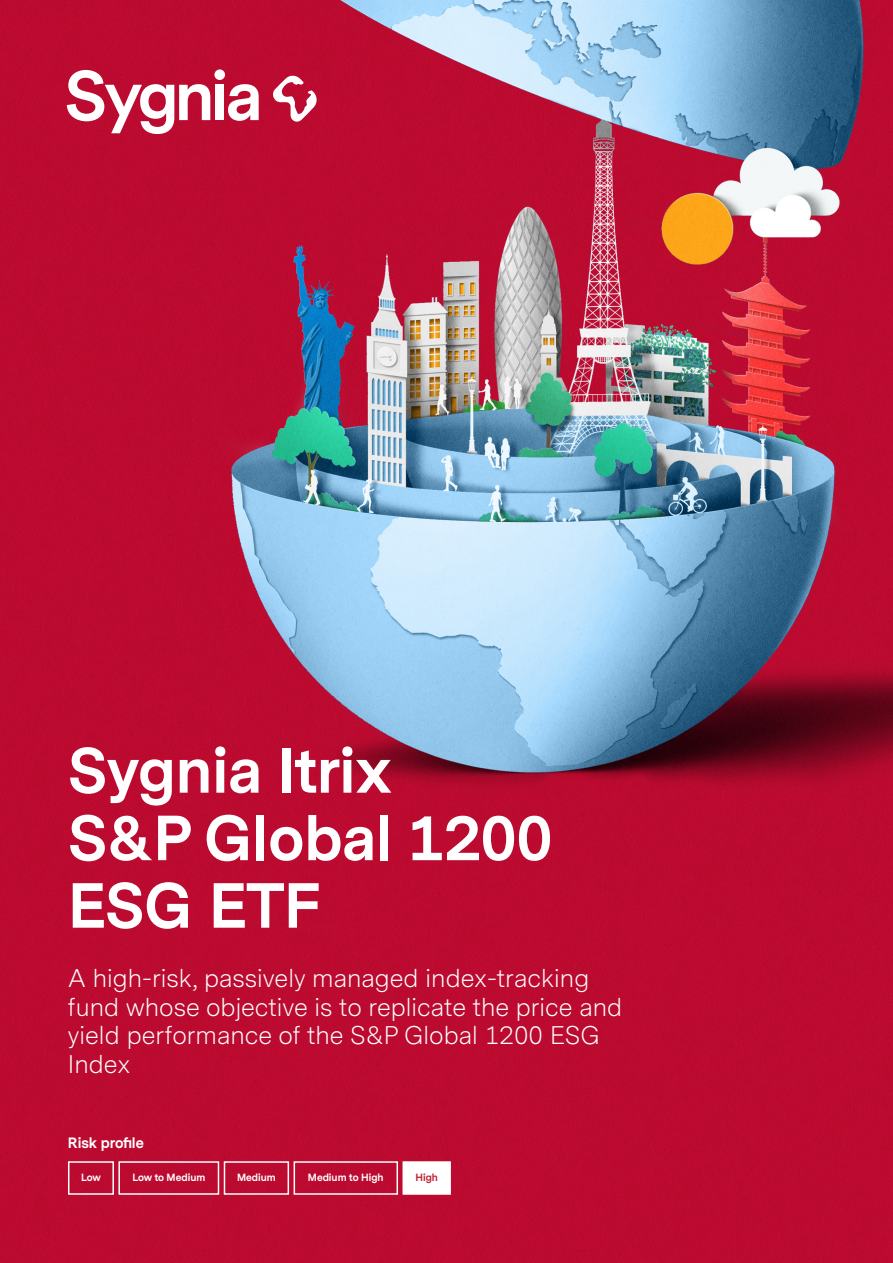
<style>
.page{position:relative;width:893px;height:1263px;background:#fff}
.page>*{position:absolute;margin:0;border:0;box-sizing:border-box;transform-origin:0 0}
.Hero{font:700 63.6px/67.5px "Sygnia Messina Sans";color:#fff}
.Cover_Description{font:300 25.5px/28.5px "Sygnia Messina Sans";color:#fff}
.h3_light{font:700 15px "Sygnia Messina Sans";color:#fff}
.t1{font:700 10.5px "Sygnia Messina Sans";color:#fff}
.t2{font:700 10.5px "Sygnia Messina Sans";color:#c02136}
</style>
<div class="page">
<img style="left:0;top:0;width:893px;height:1263px">
<div style="left:215px;top:85px;width:9px;height:35px;background:#fff"></div>
<svg style="left:228px;top:84px;width:31px;height:37px"></svg>
<div style="left:214px;top:69px;width:11px;height:11px;background:#fff;border-radius:50%"></div>
<svg style="left:67px;top:70px;width:143px;height:64px"></svg>
<svg style="left:272px;top:75px;width:46px;height:47px"></svg>
<div style="left:224px;top:1161px;width:65px;height:34px;border:2px solid #fff"></div>
<div style="left:68px;top:1161px;width:46px;height:34px;border:2px solid #fff"></div>
<div style="left:118px;top:1161px;width:101px;height:34px;border:2px solid #fff"></div>
<div style="left:294px;top:1161px;width:104px;height:34px;border:2px solid #fff"></div>
<div style="left:403px;top:1162px;width:47px;height:32px;background:#fff"></div>
<div style="left:402px;top:1161px;width:49px;height:34px;border:2px solid #fff"></div>
<p class="Hero" style="left:68px;top:740px;width:486px">Sygnia Itrix<br>S&amp;P Global 1200<br>ESG ETF</p>
<p class="Cover_Description" style="left:68px;top:965px;width:556px">A high-risk, passively managed index-tracking fund whose objective is to replicate the price and yield performance of the S&amp;P Global 1200 ESG Index</p>
<p class="h3_light" style="left:68px;top:1134px;width:77px">Risk profile</p>
<p class="t1" style="left:81px;top:1171px;width:21px">Low</p>
<p class="t1" style="left:132px;top:1171px;width:75px">Low to Medium</p>
<p class="t1" style="left:237px;top:1171px;width:40px">Medium</p>
<p class="t1" style="left:308px;top:1171px;width:77px">Medium to High</p>
<p class="t2" style="left:415px;top:1171px;width:24px">High</p>
</div>
